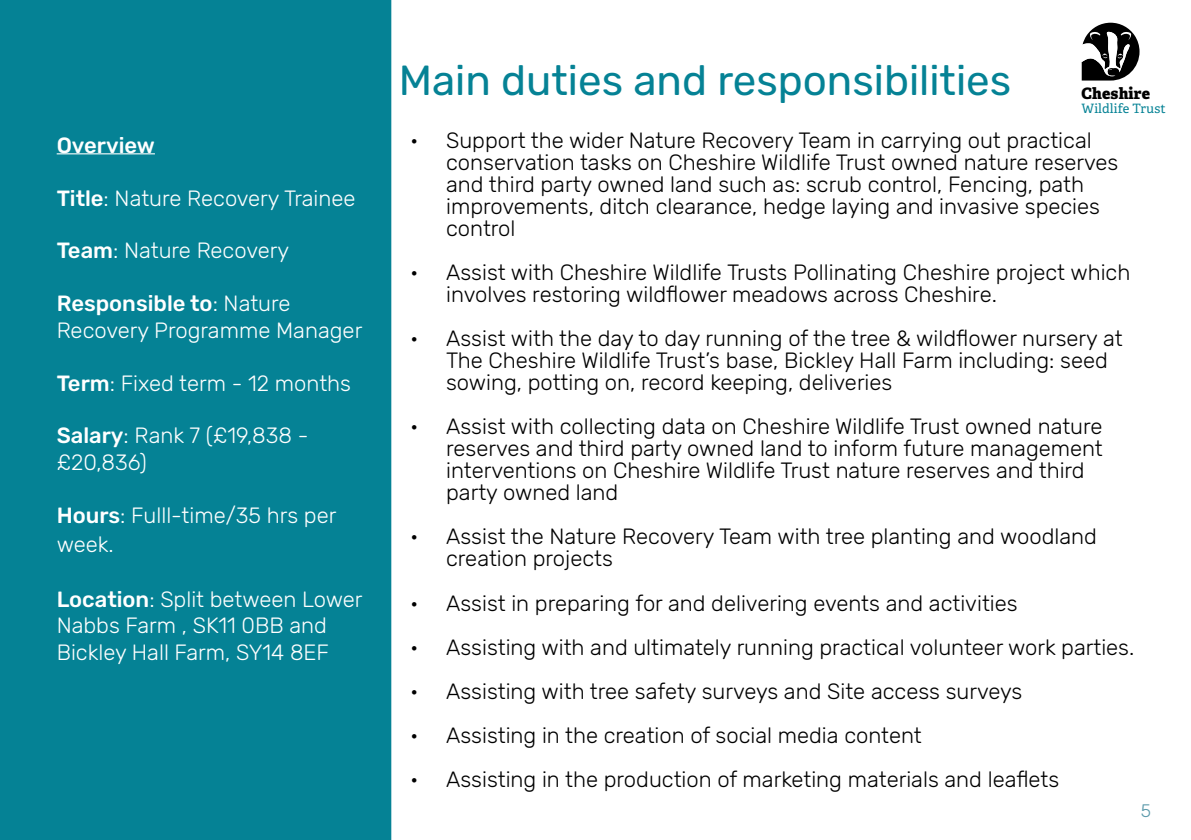
<style>
.page{position:relative;width:1191px;height:840px;background:#fff}
.page>*{position:absolute;margin:0;border:0;box-sizing:border-box;transform-origin:0 0}
.t1{font:42px "Rubik";color:#058295}
.t2{font:300 22px/22px "Rubik";color:#000}
.t3{font:300 22px/26.4px "Rubik";color:#fff}
.t4{font:500 22px "Rubik";color:#fff}
.t5{font:300 18px "Rubik";color:#5a99aa}
.t6{font:800 15.8px "Adelle";letter-spacing:.01em;color:#000}
.t7{font:12.8px "Adelle";letter-spacing:.01em;color:#058295}
.s1{font-weight:500}
</style>
<div class="page">
<div style="left:0;top:0;width:391px;height:839px;background:#058295"></div>
<hr style="left:57px;top:153px;width:98px;height:1px;background:#fff">
<svg style="left:1081px;top:23px;width:58px;height:57px"></svg>
<p class="t4" style="left:57px;top:132px;width:100px">Overview</p>
<p class="t3" style="left:57px;top:185px;width:300px"><span class="s1">Title</span>: Nature Recovery Trainee</p>
<p class="t3" style="left:57px;top:238px;width:234px"><span class="s1">Team</span>: Nature Recovery</p>
<p class="t3" style="left:57px;top:291px;width:307px"><span class="s1">Responsible to</span>: Nature<br>Recovery Programme Manager</p>
<p class="t3" style="left:57px;top:370px;width:296px"><span class="s1">Term</span>: Fixed term - 12 months</p>
<p class="t3" style="left:57px;top:423px;width:253px"><span class="s1">Salary</span>: Rank 7 (£19,838 - £20,836)</p>
<p class="t3" style="left:57px;top:501px;width:281px;line-height:28.8px"><span class="s1">Hours</span>: Fulll-time/35 hrs per week.</p>
<p class="t3" style="left:57px;top:586px;width:307px"><span class="s1">Location</span>: Split between Lower<br>Nabbs Farm , SK11 0BB and<br>Bickley Hall Farm, SY14 8EF</p>
<h1 class="t1" style="left:399px;top:56px;width:614px">Main duties and responsibilities</h1>
<p class="t6" style="left:1081px;top:81px;width:70px">Cheshire</p>
<p class="t7" style="left:1081px;top:99px;width:86px">Wildlife Trust</p>
<p class="t2" style="left:446px;top:130px;width:674px;text-indent:-36px">• Support the wider Nature Recovery Team in carrying out practical conservation tasks on Cheshire Wildlife Trust owned nature reserves and third party owned land such as: scrub control, Fencing, path improvements, ditch clearance, hedge laying and invasive species control</p>
<p class="t2" style="left:446px;top:262px;width:685px;text-indent:-36px">• Assist with Cheshire Wildlife Trusts Pollinating Cheshire project which involves restoring wildflower meadows across Cheshire.</p>
<p class="t2" style="left:446px;top:328px;width:678px;text-indent:-36px">• Assist with the day to day running of the tree &amp; wildflower nursery at<br>The Cheshire Wildlife Trust’s base, Bickley Hall Farm including: seed sowing, potting on, record keeping, deliveries</p>
<p class="t2" style="left:446px;top:416px;width:658px;text-indent:-36px">• Assist with collecting data on Cheshire Wildlife Trust owned nature reserves and third party owned land to inform future management interventions on Cheshire Wildlife Trust nature reserves and third party owned land</p>
<p class="t2" style="left:446px;top:526px;width:652px;text-indent:-36px">• Assist the Nature Recovery Team with tree planting and woodland creation projects</p>
<p class="t2" style="left:410px;top:592px;width:609px">• Assist in preparing for and delivering events and activities</p>
<p class="t2" style="left:410px;top:636px;width:725px">• Assisting with and ultimately running practical volunteer work parties.</p>
<p class="t2" style="left:410px;top:680px;width:613px">• Assisting with tree safety surveys and Site access surveys</p>
<p class="t2" style="left:410px;top:724px;width:513px">• Assisting in the creation of social media content</p>
<p class="t2" style="left:410px;top:768px;width:650px">• Assisting in the production of marketing materials and leaflets</p>
<p class="t5" style="left:1141px;top:800px;width:12px">5</p>
</div>
